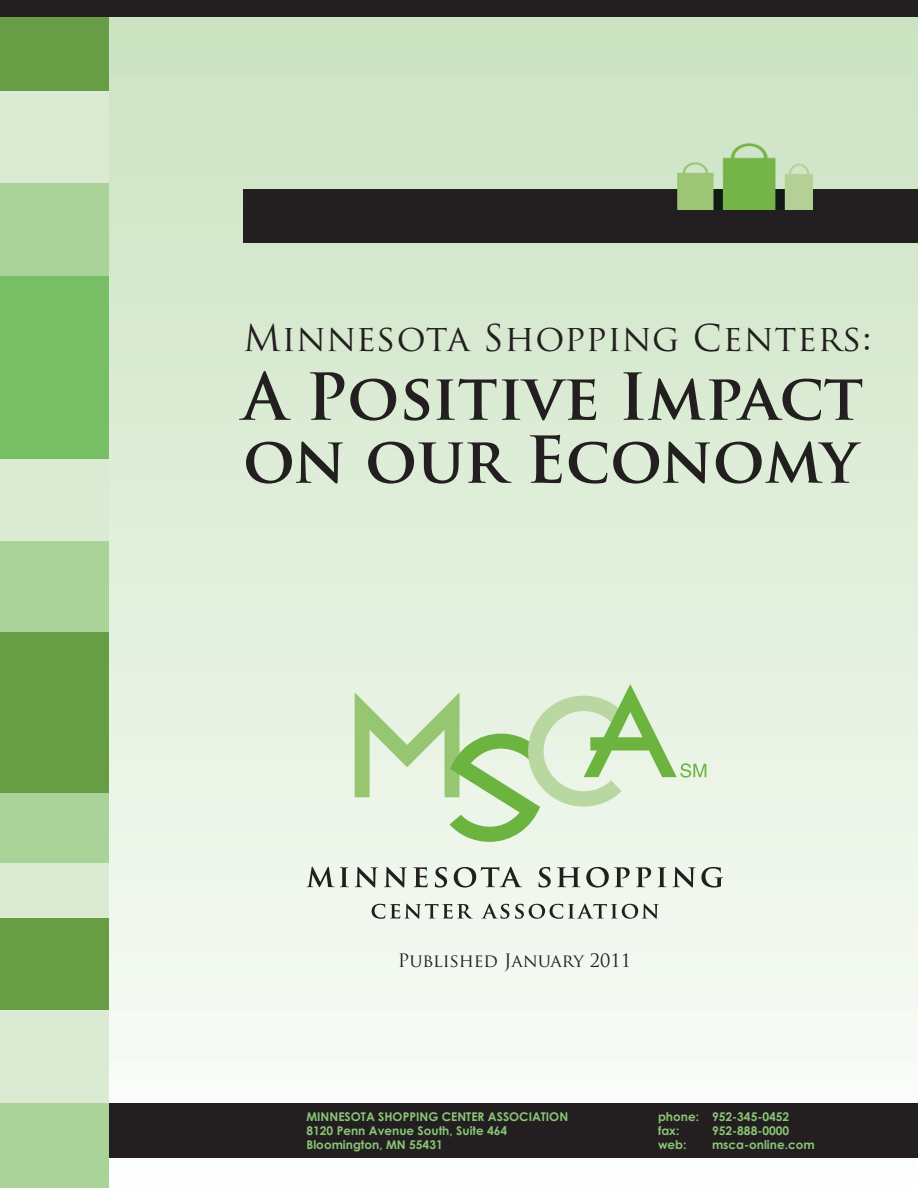
<style>
.page{position:relative;width:918px;height:1188px;background:#fff}
.page>*{position:absolute;margin:0;border:0;box-sizing:border-box;transform-origin:0 0}
.t1{font:700 63px/63px "Trajan Pro";color:#231f20}
.t2{font:36px "Trajan Pro";letter-spacing:.01em;color:#231f20}
.t3{font:18px "Trajan Pro";color:#231f20}
.t4{font:700 12px/14.4px "Century Gothic";color:#89c477}
</style>
<div class="page">
<img style="left:109px;top:17px;width:809px;height:1141px">
<svg style="left:307px;top:867px;width:42px;height:20px"></svg>
<svg style="left:355px;top:867px;width:23px;height:21px"></svg>
<svg style="left:384px;top:867px;width:23px;height:21px"></svg>
<svg style="left:413px;top:867px;width:15px;height:20px"></svg>
<svg style="left:435px;top:867px;width:12px;height:21px"></svg>
<svg style="left:454px;top:867px;width:68px;height:21px"></svg>
<svg style="left:539px;top:867px;width:12px;height:21px"></svg>
<svg style="left:557px;top:867px;width:73px;height:21px;background:#b1b5ae"></svg>
<svg style="left:636px;top:867px;width:15px;height:20px"></svg>
<svg style="left:658px;top:867px;width:64px;height:21px"></svg>
<svg style="left:372px;top:904px;width:101px;height:15px;background:#b9bcb6"></svg>
<svg style="left:481px;top:904px;width:28px;height:15px"></svg>
<svg style="left:515px;top:904px;width:144px;height:15px;background:#b9bcb6"></svg>
<svg style="left:355px;top:684px;width:351px;height:158px;background:#cfe5c1"></svg>
<div style="left:243px;top:189px;width:675px;height:54px;background:#231f20"></div>
<img style="left:678px;top:144px;width:134px;height:65px">
<div style="left:0;top:1103px;width:918px;height:54px;background:#231f20"></div>
<div style="left:0;top:0;width:109px;height:97px;background:#679e45"></div>
<div style="left:0;top:92px;width:109px;height:97px;background:#daead3"></div>
<div style="left:0;top:184px;width:109px;height:97px;background:#aad39a"></div>
<div style="left:0;top:276px;width:109px;height:189px;background:#77be65"></div>
<div style="left:0;top:459px;width:109px;height:87px;background:#daead3"></div>
<div style="left:0;top:541px;width:109px;height:97px;background:#aad39a"></div>
<div style="left:0;top:632px;width:109px;height:162px;background:#679e45"></div>
<div style="left:0;top:793px;width:109px;height:73px;background:#aad39a"></div>
<div style="left:0;top:864px;width:109px;height:59px;background:#daead3"></div>
<div style="left:0;top:919px;width:109px;height:97px;background:#679e45"></div>
<div style="left:0;top:1011px;width:109px;height:97px;background:#daead3"></div>
<div style="left:0;top:1103px;width:109px;height:85px;background:#aad39a"></div>
<div style="left:0;top:0;width:918px;height:17px;background:#231f20"></div>
<h2 class="t2" style="left:243px;top:324px;width:630px">Minnesota Shopping Centers:</h2>
<h1 class="t1" style="left:243px;top:373px;width:622px">A Positive Impact on our Economy</h1>
<h3 class="t3" style="left:398px;top:953px;width:235px">Published January 2011</h3>
<p class="t4" style="left:306px;top:1109px;width:263px">MINNESOTA SHOPPING CENTER ASSOCIATION<br>8120 Penn Avenue South, Suite 464<br>Bloomington, MN 55431</p>
<p class="t4" style="left:658px;top:1109px;width:133px">phone: 952-345-0452 fax:</p>
<p class="t4" style="left:712px;top:1124px;width:79px">952-888-0000</p>
<p class="t4" style="left:658px;top:1138px;width:30px">web:</p>
<p class="t4" style="left:712px;top:1138px;width:104px">msca-online.com</p>
</div>
